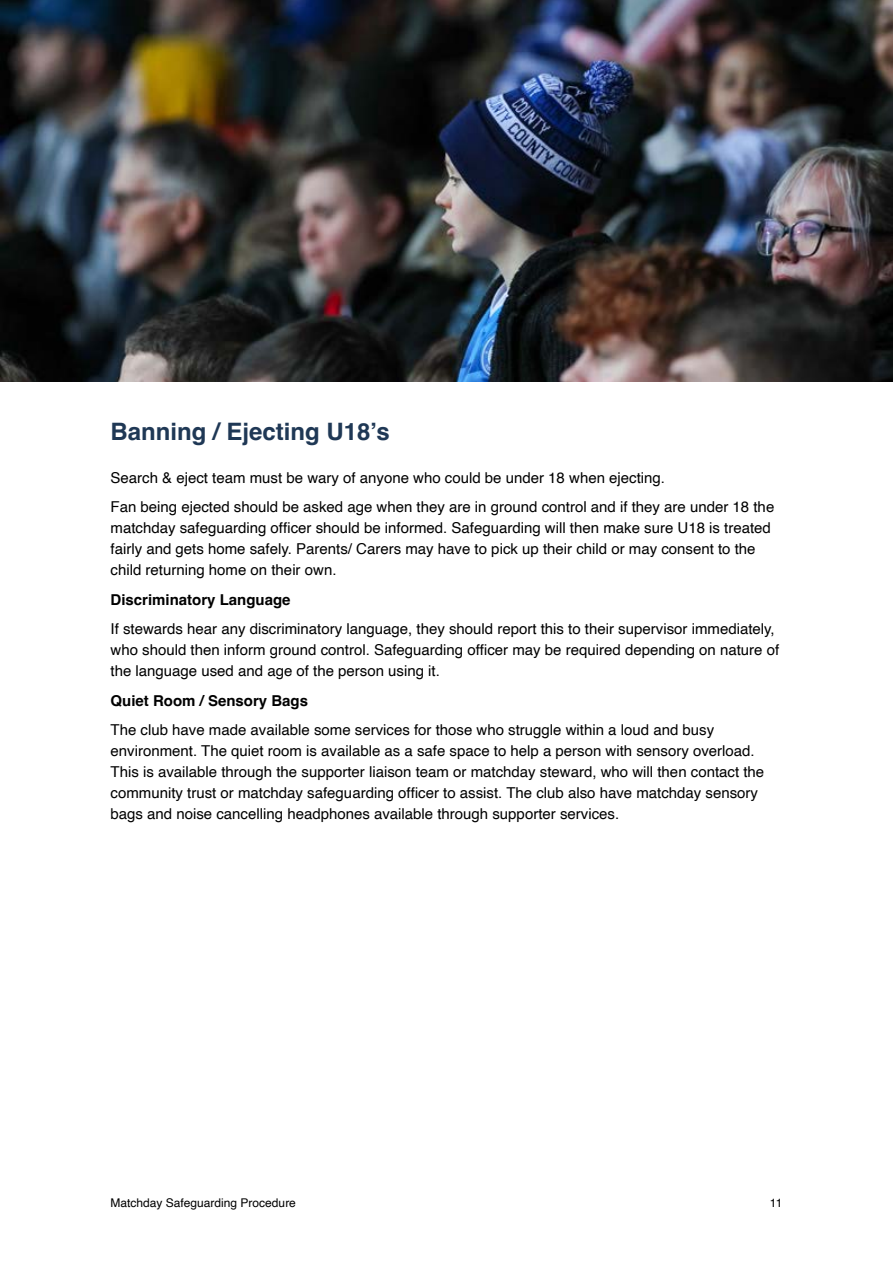
<style>
.page{position:relative;width:893px;height:1263px;background:#fff}
.page>*{position:absolute;margin:0;border:0;box-sizing:border-box;transform-origin:0 0}
.t1{font:700 24px "Helvetica";color:#1f3855}
.t2{font:15px/21px "Helvetica";color:#000}
.t3{font:700 15px "Helvetica";color:#000}
.t4{font:12px "Helvetica";color:#000}
</style>
<div class="page">
<img style="left:0;top:0;width:893px;height:381px">
<h1 class="t1" style="left:111px;top:416px;width:281px">Banning / Ejecting U18’s</h1>
<p class="t2" style="left:111px;top:463px;width:665px;line-height:29.5px">Search &amp; eject team must be wary of anyone who could be under 18 when ejecting.<br>Fan being ejected should be asked age when they are in ground control and if they are under 18 the</p>
<p class="t2" style="left:111px;top:518px;width:662px">matchday safeguarding officer should be informed. Safeguarding will then make sure U18 is treated fairly and gets home safely. Parents/ Carers may have to pick up their child or may consent to the child returning home on their own.</p>
<p class="t3" style="left:111px;top:590px;width:182px">Discriminatory Language</p>
<p class="t2" style="left:111px;top:619px;width:670px">If stewards hear any discriminatory language, they should report this to their supervisor immediately, who should then inform ground control. Safeguarding officer may be required depending on nature of the language used and age of the person using it.</p>
<p class="t3" style="left:111px;top:691px;width:199px">Quiet Room / Sensory Bags</p>
<p class="t2" style="left:111px;top:720px;width:655px">The club have made available some services for those who struggle within a loud and busy environment. The quiet room is available as a safe space to help a person with sensory overload.<br>This is available through the supporter liaison team or matchday steward, who will then contact the community trust or matchday safeguarding officer to assist. The club also have matchday sensory bags and noise cancelling headphones available through supporter services.</p>
<p class="t4" style="left:111px;top:1194px;width:187px">Matchday Safeguarding Procedure</p>
<p class="t4" style="left:770px;top:1194px;width:14px">11</p>
</div>
